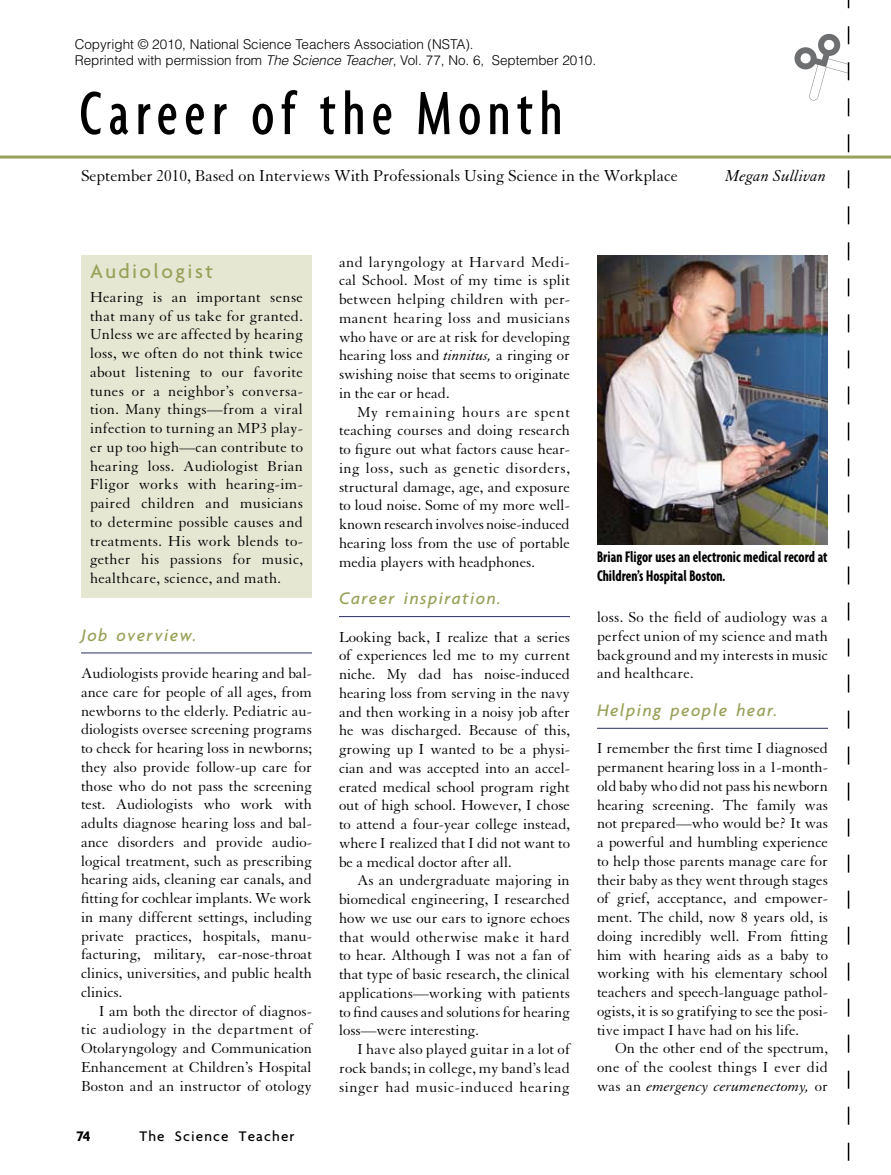
<style>
.page{position:relative;width:891px;height:1175px;background:#fff}
.page>*{position:absolute;margin:0;border:0;box-sizing:border-box;transform-origin:0 0}
.t1{font:500 21px "Agenda";letter-spacing:.115em;color:#99a057}
.t2{font:italic 500 18px "Agenda";letter-spacing:.08em;color:#99a057}
.t3{font:17.25px "Granjon";color:#000}
.t4{font:italic 17.25px "Granjon";color:#000}
.t5{font:700 extra-condensed 16.5px/18.8px "Agenda";color:#000}
.t6{font:15.75px/18.8px "Granjon";color:#000;text-align:justify}
.t7{font:500 15px "Agenda";letter-spacing:.075em;color:#000}
.t8{font:700 15px "Agenda";color:#000}
.t9{font:300 13.5px/16.5px "Helvetica LT Std";color:#000}
.s1{font-style:italic}
</style>
<div class="page">
<hr style="left:0;top:155px;width:891px;height:3px;background:#99a057">
<svg style="left:81px;top:91px;width:20px;height:44px"></svg>
<svg style="left:110px;top:104px;width:18px;height:31px"></svg>
<svg style="left:138px;top:104px;width:13px;height:30px"></svg>
<svg style="left:158px;top:104px;width:18px;height:31px"></svg>
<svg style="left:186px;top:104px;width:18px;height:31px"></svg>
<svg style="left:215px;top:104px;width:12px;height:30px"></svg>
<svg style="left:253px;top:104px;width:20px;height:31px"></svg>
<svg style="left:282px;top:90px;width:15px;height:44px"></svg>
<svg style="left:320px;top:96px;width:15px;height:38px"></svg>
<svg style="left:345px;top:90px;width:18px;height:44px"></svg>
<svg style="left:373px;top:104px;width:18px;height:31px"></svg>
<svg style="left:419px;top:92px;width:31px;height:42px"></svg>
<svg style="left:460px;top:104px;width:20px;height:31px"></svg>
<svg style="left:490px;top:104px;width:18px;height:30px"></svg>
<svg style="left:517px;top:96px;width:15px;height:38px"></svg>
<svg style="left:542px;top:90px;width:18px;height:44px"></svg>
<svg style="left:795px;top:0;width:67px;height:1161px"></svg>
<div style="left:81px;top:255px;width:231px;height:343px;background:#e5e7d3"></div>
<hr style="left:81px;top:652px;width:231px;height:1px;background:#2a2e64">
<hr style="left:597px;top:728px;width:231px;height:1px;background:#2a2e64">
<hr style="left:339px;top:616px;width:231px;height:1px;background:#2a2e64">
<img style="left:597px;top:255px;width:231px;height:289px">
<p class="t9" style="left:75px;top:36px;width:523px">Copyright © 2010, National Science Teachers Association (NSTA).<br>Reprinted with permission from <span class="s1">The Science Teacher</span>, Vol. 77, No. 6, September 2010.</p>
<p class="t3" style="left:81px;top:167px;width:598px">September 2010, Based on Interviews With Professionals Using Science in the Workplace</p>
<p class="t4" style="left:726px;top:167px;width:102px">Megan Sullivan</p>
<h1 class="t1" style="left:90px;top:258px;width:124px">Audiologist</h1>
<p class="t6" style="left:90px;top:288px;width:215px">Hearing is an important sense that many of us take for granted.<br>Unless we are affected by hearing loss, we often do not think twice about listening to our favorite tunes or a neighbor’s conversa&shy;tion. Many things—from a viral infection to turning an MP3 play&shy;er up too high—can contribute to hearing loss. Audiologist Brian Fligor works with hearing-im&shy;paired children and musicians to determine possible causes and treatments. His work blends to&shy;gether his passions for music, healthcare, science, and math.</p>
<p class="t2" style="left:81px;top:624px;width:117px">Job overview.</p>
<p class="t6" style="left:81px;top:664px;width:233px">Audiologists provide hearing and bal&shy;ance care for people of all ages, from newborns to the elderly. Pediatric au&shy;diologists oversee screening programs to check for hearing loss in newborns; they also provide follow-up care for those who do not pass the screening test. Audiologists who work with adults diagnose hearing loss and bal&shy;ance disorders and provide audio&shy;logical treatment, such as prescribing hearing aids, cleaning ear canals, and fitting for cochlear implants. We work in many different settings, including private practices, hospitals, manu&shy;facturing, military, ear-nose-throat clinics, universities, and public health clinics.</p>
<p class="t6" style="left:81px;top:1001px;width:233px;text-indent:18px">I am both the director of diagnos&shy;tic audiology in the department of Otolaryngology and Communication Enhancement at Children’s Hospital Boston and an instructor of otology</p>
<p class="t8" style="left:76px;top:1126px;width:16px">74</p>
<p class="t7" style="left:140px;top:1126px;width:157px">The Science Teacher</p>
<p class="t6" style="left:339px;top:253px;width:233px">and laryngology at Harvard Medi&shy;cal School. Most of my time is split between helping children with per&shy;manent hearing loss and musicians who have or are at risk for developing hearing loss and <span class="s1">tinnitus,</span> a ringing or swishing noise that seems to originate in the ear or head.</p>
<p class="t6" style="left:339px;top:403px;width:233px;text-indent:18px">My remaining hours are spent teaching courses and doing research to figure out what factors cause hear&shy;ing loss, such as genetic disorders, structural damage, age, and exposure to loud noise. Some of my more well&shy;known research involves noise-induced hearing loss from the use of portable media players with headphones.</p>
<p class="t2" style="left:339px;top:587px;width:163px">Career inspiration.</p>
<p class="t6" style="left:339px;top:628px;width:233px">Looking back, I realize that a series of experiences led me to my current niche. My dad has noise-induced hearing loss from serving in the navy and then working in a noisy job after he was discharged. Because of this, growing up I wanted to be a physi&shy;cian and was accepted into an accel&shy;erated medical school program right out of high school. However, I chose to attend a four-year college instead, where I realized that I did not want to be a medical doctor after all.</p>
<p class="t6" style="left:339px;top:871px;width:233px;text-indent:18px">As an undergraduate majoring in biomedical engineering, I researched how we use our ears to ignore echoes that would otherwise make it hard to hear. Although I was not a fan of that type of basic research, the clinical applications—working with patients to find causes and solutions for hearing loss—were interesting.</p>
<p class="t6" style="left:339px;top:1040px;width:233px;text-indent:18px">I have also played guitar in a lot of rock bands; in college, my band’s lead singer had music-induced hearing</p>
<p class="t5" style="left:597px;top:547px;width:232px">Brian Fligor uses an electronic medical record at<br>Children’s Hospital Boston.</p>
<p class="t6" style="left:597px;top:608px;width:233px">loss. So the field of audiology was a perfect union of my science and math background and my interests in music and healthcare.</p>
<p class="t2" style="left:597px;top:699px;width:182px">Helping people hear.</p>
<p class="t6" style="left:597px;top:739px;width:233px">I remember the first time I diagnosed permanent hearing loss in a 1-month&shy;old baby who did not pass his newborn hearing screening. The family was not prepared—who would be? It was a powerful and humbling experience to help those parents manage care for their baby as they went through stages of grief, acceptance, and empower&shy;ment. The child, now 8 years old, is doing incredibly well. From fitting him with hearing aids as a baby to working with his elementary school teachers and speech-language pathol&shy;ogists, it is so gratifying to see the posi&shy;tive impact I have had on his life.</p>
<p class="t6" style="left:597px;top:1039px;width:233px;text-indent:18px">On the other end of the spectrum, one of the coolest things I ever did was an <span class="s1">emergency cerumenectomy,</span> or</p>
</div>
